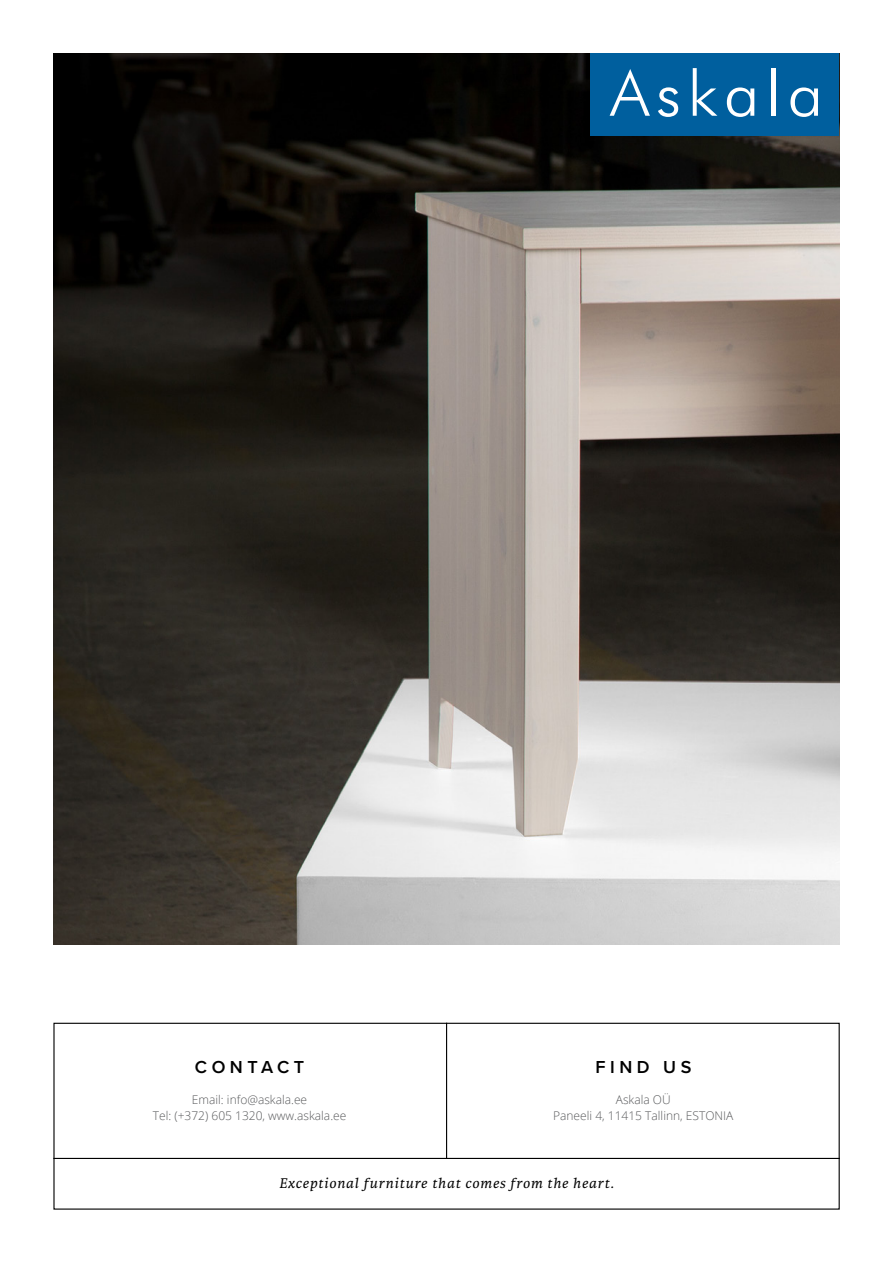
<style>
.page{position:relative;width:893px;height:1263px;background:#fff}
.page>*{position:absolute;margin:0;border:0;box-sizing:border-box;transform-origin:0 0}
.t1{font:600 18px "Proxima Nova";letter-spacing:.25em;color:#000}
.t2{font:italic 15px "Karmina";letter-spacing:.06em;color:#000}
.t3{font:300 12px/16.5px "Open Sans";color:#58595b;text-align:center}
</style>
<div class="page">
<img style="left:53px;top:53px;width:786px;height:891px">
<svg style="left:590px;top:54px;width:249px;height:82px;background:#176da6"></svg>
<div style="left:53px;top:1023px;width:787px;height:186px;border:1px solid #000"></div>
<hr style="left:446px;top:1023px;width:1px;height:136px;background:#000">
<hr style="left:53px;top:1158px;width:787px;height:1px;background:#000">
<h1 class="t1" style="left:195px;top:1056px;width:111px">CONTACT</h1>
<h1 class="t1" style="left:596px;top:1056px;width:97px">FIND US</h1>
<p class="t3" style="left:153px;top:1091px;width:195px">Email: info@askala.ee<br>Tel: (+372) 605 1320, www.askala.ee</p>
<p class="t3" style="left:553px;top:1091px;width:182px">Askala OÜ<br>Paneeli 4, 11415 Tallinn, ESTONIA</p>
<p class="t2" style="left:279px;top:1175px;width:336px">Exceptional furniture that comes from the heart.</p>
</div>
